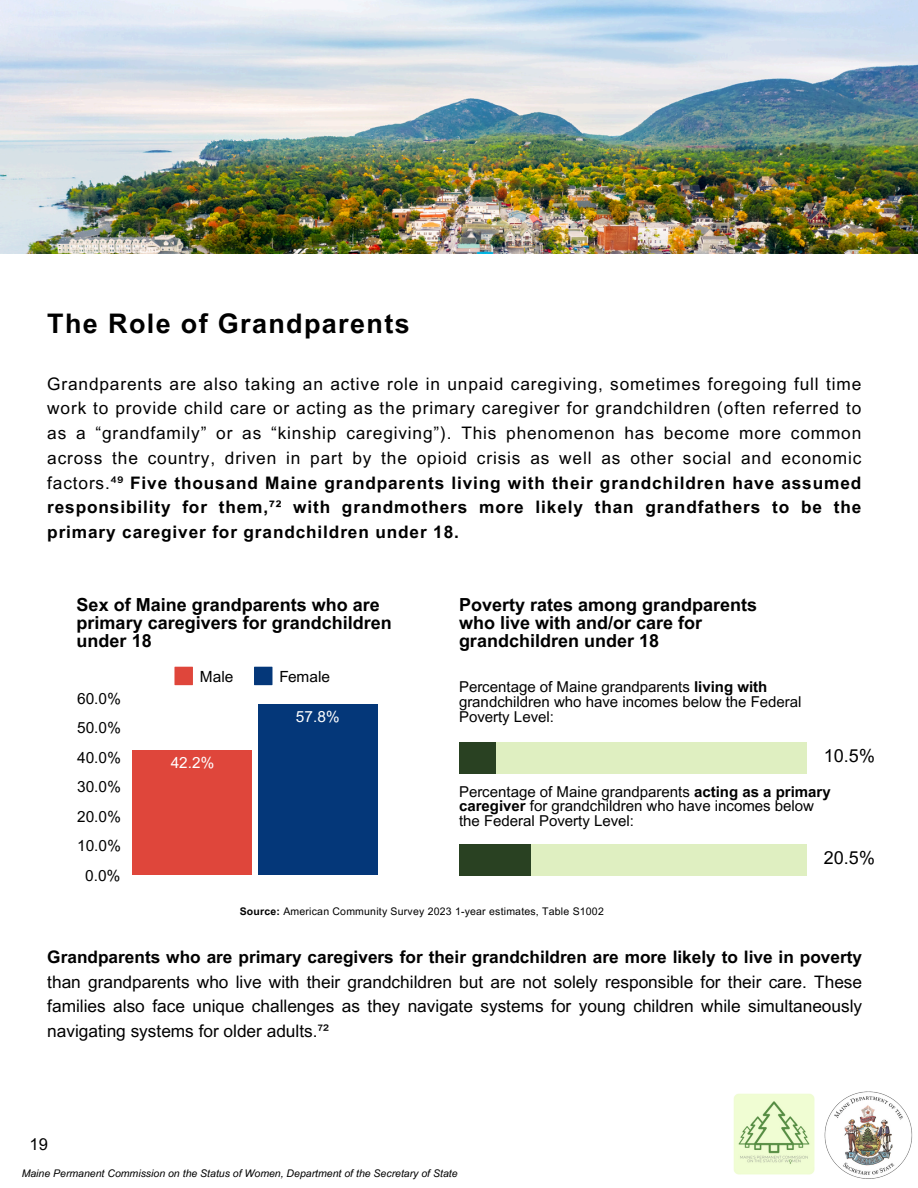
<style>
.page{position:relative;width:918px;height:1188px;background:#fff}
.page>*{position:absolute;margin:0;border:0;box-sizing:border-box;transform-origin:0 0}
.t1{font:700 27px "Arial MT Pro";letter-spacing:.05em;color:#000}
.t2{font:700 18px/18px "Arial MT Pro";color:#000}
.t3{font:18px "Arial MT Pro";color:#000}
.t4{font:17.25px/24.8px "Arial MT Pro";letter-spacing:.025em;color:#000;text-align:justify}
.t5{font:16.5px "Arial MT Pro";color:#000}
.t6{font:15.45px "Arial MT Pro";color:#000}
.t7{font:15.45px "Arial MT Pro";color:#fff}
.t8{font:15px/14.7px "Arial MT Pro";color:#000}
.t9{font:italic 10.5px "Arial MT Pro";color:#000}
.t10{font:10.5px "Arial MT Pro";letter-spacing:.02em;color:#000}
.s1{font-weight:700}
</style>
<div class="page">
<img style="left:733px;top:1091px;width:180px;height:88px">
<svg style="left:174px;top:667px;width:19px;height:18px"></svg>
<svg style="left:254px;top:667px;width:18px;height:18px"></svg>
<div style="left:133px;top:750px;width:119px;height:125px;background:#df463b"></div>
<div style="left:258px;top:704px;width:119px;height:171px;background:#043779"></div>
<div style="left:459px;top:742px;width:347px;height:31px;background:#dfefc1"></div>
<div style="left:459px;top:742px;width:36px;height:31px;background:#294122"></div>
<div style="left:459px;top:844px;width:347px;height:31px;background:#dfefc1"></div>
<div style="left:459px;top:844px;width:71px;height:31px;background:#294122"></div>
<img style="left:0;top:0;width:918px;height:253px">
<p class="t1" style="left:47px;top:314px;width:364px">The Role of Grandparents</p>
<p class="t4" style="left:47px;top:373px;width:816px">Grandparents are also taking an active role in unpaid caregiving, sometimes foregoing full time work to provide child care or acting as the primary caregiver for grandchildren (often referred to as a “grandfamily” or as “kinship caregiving”). This phenomenon has become more common across the country, driven in part by the opioid crisis as well as other social and economic factors.⁴⁹ <span class="s1">Five thousand Maine grandparents living with their grandchildren have assumed responsibility for them,⁷² with grandmothers more likely than grandfathers to be the primary caregiver for grandchildren under 18.</span></p>
<h1 class="t2" style="left:77px;top:597px;width:317px">Sex of Maine grandparents who are primary caregivers for grandchildren under 18</h1>
<p class="t6" style="left:77px;top:692px;width:45px">60.0%</p>
<p class="t6" style="left:77px;top:722px;width:45px">50.0%</p>
<p class="t6" style="left:77px;top:751px;width:45px">40.0%</p>
<p class="t6" style="left:77px;top:781px;width:45px">30.0%</p>
<p class="t6" style="left:77px;top:811px;width:45px">20.0%</p>
<p class="t6" style="left:77px;top:840px;width:45px">10.0%</p>
<p class="t6" style="left:85px;top:870px;width:37px">0.0%</p>
<p class="t6" style="left:200px;top:670px;width:35px">Male</p>
<p class="t6" style="left:279px;top:670px;width:52px">Female</p>
<p class="t7" style="left:171px;top:756px;width:45px">42.2%</p>
<p class="t7" style="left:296px;top:710px;width:45px">57.8%</p>
<p class="t2" style="left:459px;top:597px;width:300px">Poverty rates among grandparents who live with and/or care for grandchildren under 18</p>
<h2 class="t8" style="left:459px;top:682px;width:344px">Percentage of Maine grandparents <span class="s1">living with </span>grandchildren who have incomes below the Federal<br>Poverty Level:</h2>
<p class="t3" style="left:824px;top:749px;width:53px">10.5%</p>
<h4 class="t8" style="left:459px;top:786px;width:373px">Percentage of Maine grandparents <span class="s1">acting as a primary caregiver</span> for grandchildren who have incomes below the Federal Poverty Level:</h4>
<p class="t3" style="left:824px;top:851px;width:53px">20.5%</p>
<p class="t10" style="left:240px;top:907px;width:366px"><span class="s1">Source:</span> American Community Survey 2023 1-year estimates, Table S1002</p>
<h3 class="t4" style="left:47px;top:946px;width:816px"><span class="s1">Grandparents who are primary caregivers for their grandchildren are more likely to live in poverty </span>than grandparents who live with their grandchildren but are not solely responsible for their care. These families also face unique challenges as they navigate systems for young children while simultaneously navigating systems for older adults.⁷²</h3>
<p class="t5" style="left:30px;top:1138px;width:20px">19</p>
<h2 class="t9" style="left:22px;top:1169px;width:437px">Maine Permanent Commission on the Status of Women, Department of the Secretary of State</h2>
</div>
